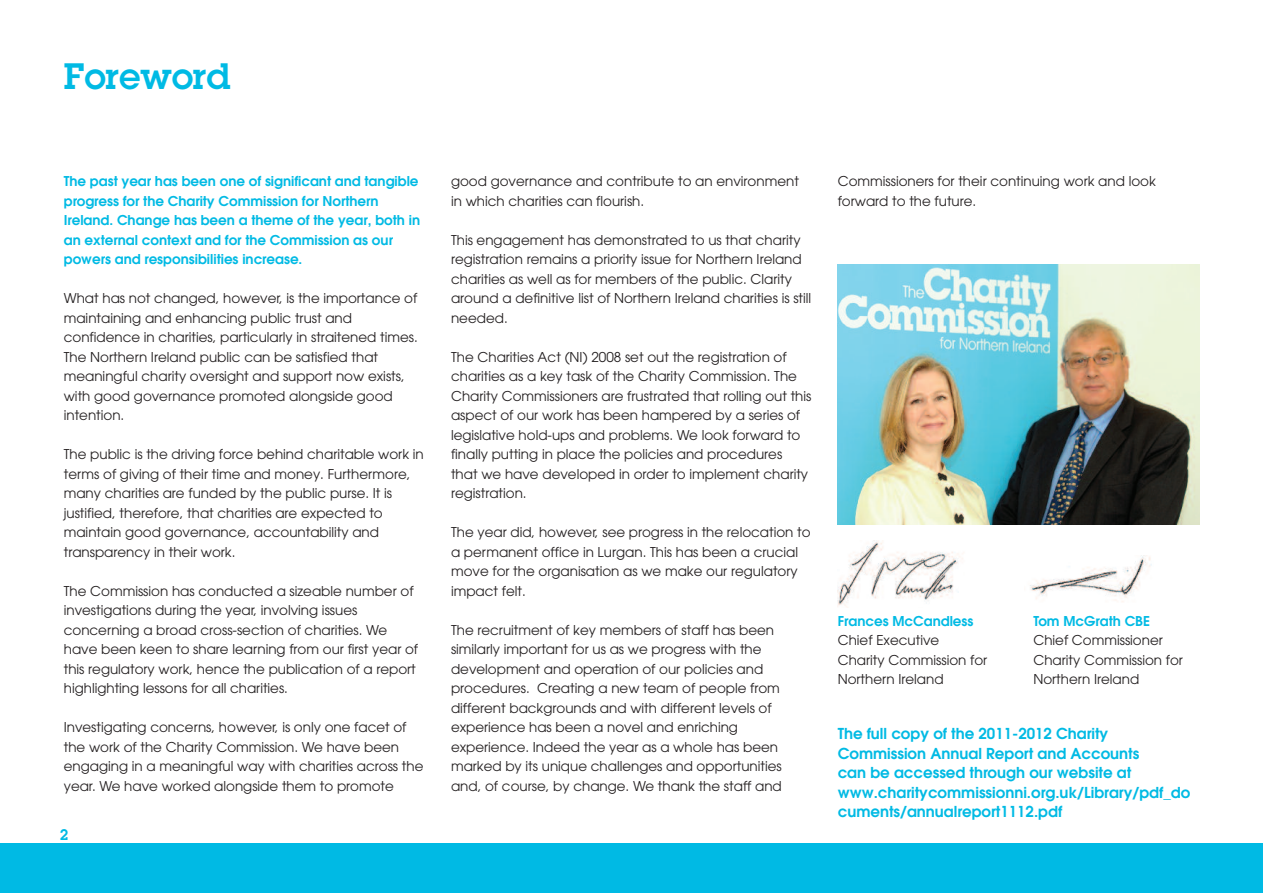
<style>
.page{position:relative;width:1263px;height:893px;background:#fff}
.page>*{position:absolute;margin:0;border:0;box-sizing:border-box;transform-origin:0 0}
.t1{font:600 36px "Lubalin Graph";color:#00bae4}
.t2{font:600 15px/19.5px "Avant Garde";color:#00bae4}
.t3{font:600 15px "Lubalin Graph";color:#00bae4}
.t4{font:13.5px/19.5px "Avant Garde";color:#231f20}
.t5{font:600 13.5px/19.5px "Avant Garde";color:#00bae4}
</style>
<div class="page">
<div style="left:0;top:843px;width:1263px;height:50px;background:#00bae4"></div>
<img style="left:1030px;top:556px;width:122px;height:46px">
<img style="left:838px;top:540px;width:125px;height:67px">
<img style="left:837px;top:265px;width:362px;height:259px">
<h1 class="t1" style="left:64px;top:56px;width:168px">Foreword</h1>
<p class="t5" style="left:64px;top:173px;width:358px">The past year has been one of significant and tangible progress for the Charity Commission for Northern Ireland. Change has been a theme of the year, both in an external context and for the Commission as our powers and responsibilities increase.</p>
<p class="t4" style="left:64px;top:290px;width:356px">What has not changed, however, is the importance of maintaining and enhancing public trust and confidence in charities, particularly in straitened times.<br>The Northern Ireland public can be satisfied that meaningful charity oversight and support now exists, with good governance promoted alongside good intention.</p>
<p class="t4" style="left:64px;top:446px;width:361px">The public is the driving force behind charitable work in terms of giving of their time and money. Furthermore, many charities are funded by the public purse. It is justified, therefore, that charities are expected to maintain good governance, accountability and transparency in their work.</p>
<p class="t4" style="left:64px;top:582px;width:356px">The Commission has conducted a sizeable number of investigations during the year, involving issues concerning a broad cross-section of charities. We have been keen to share learning from our first year of this regulatory work, hence the publication of a report highlighting lessons for all charities.</p>
<p class="t4" style="left:64px;top:719px;width:361px">Investigating concerns, however, is only one facet of the work of the Charity Commission. We have been engaging in a meaningful way with charities across the year. We have worked alongside them to promote</p>
<p class="t3" style="left:60px;top:826px;width:10px">2</p>
<p class="t4" style="left:451px;top:173px;width:349px">good governance and contribute to an environment in which charities can flourish.</p>
<p class="t4" style="left:451px;top:231px;width:362px">This engagement has demonstrated to us that charity registration remains a priority issue for Northern Ireland charities as well as for members of the public. Clarity around a definitive list of Northern Ireland charities is still needed.</p>
<p class="t4" style="left:451px;top:348px;width:362px">The Charities Act (NI) 2008 set out the registration of charities as a key task of the Charity Commission. The Charity Commissioners are frustrated that rolling out this aspect of our work has been hampered by a series of legislative hold-ups and problems. We look forward to finally putting in place the policies and procedures that we have developed in order to implement charity registration.</p>
<p class="t4" style="left:451px;top:524px;width:361px">The year did, however, see progress in the relocation to a permanent office in Lurgan. This has been a crucial move for the organisation as we make our regulatory impact felt.</p>
<p class="t4" style="left:451px;top:621px;width:332px">The recruitment of key members of staff has been similarly important for us as we progress with the development and operation of our policies and procedures. Creating a new team of people from different backgrounds and with different levels of experience has been a novel and enriching experience. Indeed the year as a whole has been marked by its unique challenges and opportunities and, of course, by change. We thank the staff and</p>
<p class="t4" style="left:838px;top:173px;width:320px">Commissioners for their continuing work and look forward to the future.</p>
<p class="t5" style="left:838px;top:612px;width:137px">Frances McCandless</p>
<p class="t4" style="left:838px;top:632px;width:151px">Chief Executive<br>Charity Commission for<br>Northern Ireland</p>
<p class="t5" style="left:1033px;top:612px;width:118px">Tom McGrath CBE</p>
<p class="t4" style="left:1033px;top:632px;width:151px">Chief Commissioner<br>Charity Commission for<br>Northern Ireland</p>
<p class="t2" style="left:838px;top:725px;width:354px">The full copy of the 2011-2012 Charity Commission Annual Report and Accounts<br>can be accessed through our website at www.charitycommissionni.org.uk/Library/pdf_do cuments/annualreport1112.pdf</p>
</div>
